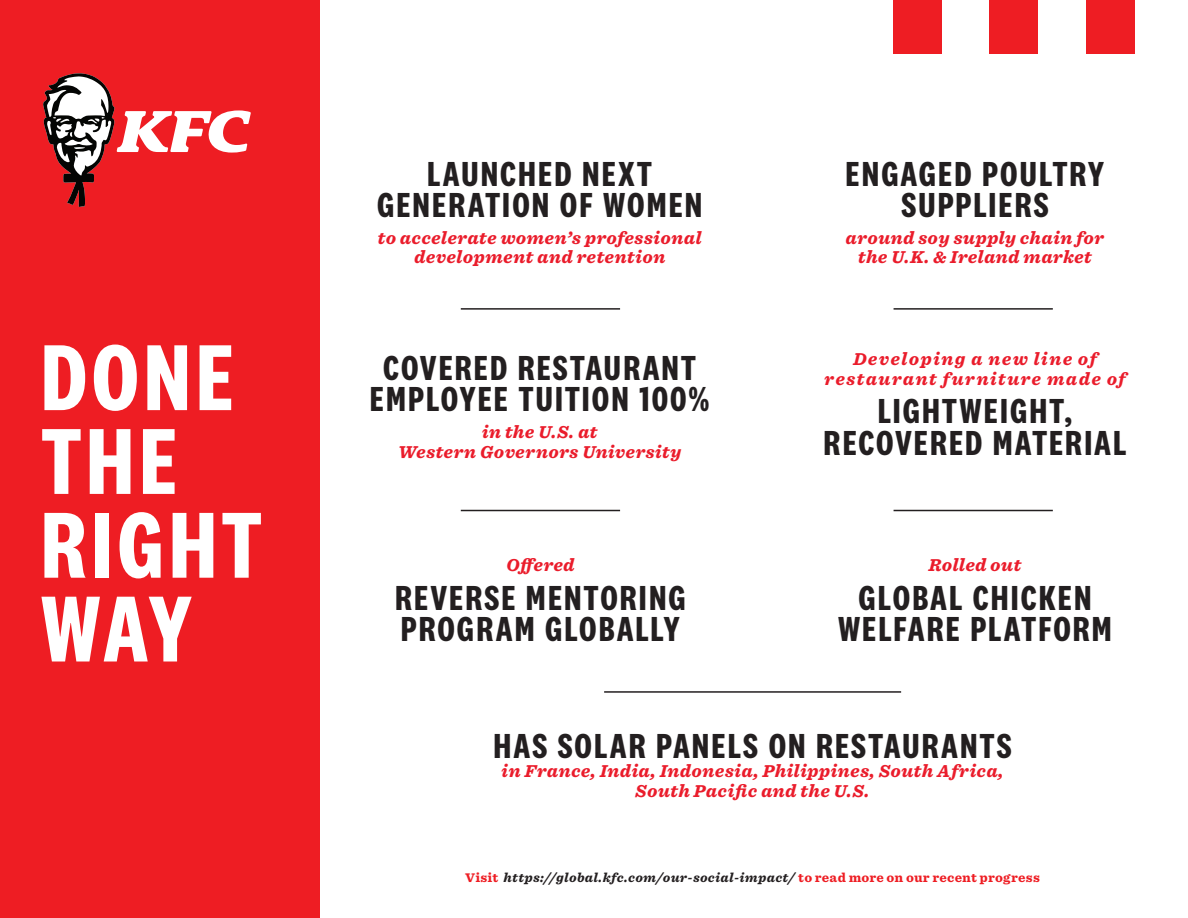
<style>
.page{position:relative;width:1188px;height:918px;background:#fff}
.page>*{position:absolute;margin:0;border:0;box-sizing:border-box;transform-origin:0 0}
.t1{font:700 97.05px/83.8px "National 2 Condensed";letter-spacing:.05em;color:#fff}
.t2{font:700 36px/31.5px "National 2 Condensed";letter-spacing:.06em;color:#231f20;text-align:center}
.t3{font:italic 700 16.5px/19.8px "Sentinel Office";letter-spacing:.01em;color:#ea1c2b;text-align:center}
.t4{font:italic 700 16.5px/19.8px "Sentinel Office";letter-spacing:.065em;color:#ea1c2b;text-align:center}
.t5{font:italic 700 12px "Sentinel Office";letter-spacing:.02em;color:#231f20}
.s1{font-style:normal;color:#ee1d23}
</style>
<div class="page">
<div style="left:0;top:0;width:319px;height:918px;background:#ee1d23"></div>
<svg style="left:43px;top:73px;width:208px;height:134px"></svg>
<div style="left:990px;top:0;width:48px;height:54px;background:#ee1d23"></div>
<div style="left:894px;top:0;width:48px;height:54px;background:#ee1d23"></div>
<div style="left:1086px;top:0;width:48px;height:54px;background:#ee1d23"></div>
<hr style="left:461px;top:308px;width:159px;height:2px;background:#231f20">
<hr style="left:894px;top:308px;width:159px;height:2px;background:#231f20">
<hr style="left:461px;top:510px;width:159px;height:1px;background:#231f20">
<hr style="left:894px;top:510px;width:159px;height:1px;background:#231f20">
<hr style="left:604px;top:691px;width:297px;height:2px;background:#231f20">
<h1 class="t1" style="left:41px;top:335px;width:223px">DONE<br>THE<br>RIGHT<br>WAY</h1>
<h2 class="t2" style="left:377px;top:157px;width:327px">LAUNCHED NEXT<br>GENERATION OF WOMEN</h2>
<p class="t3" style="left:378px;top:227px;width:326px">to accelerate women’s professional development and retention</p>
<h2 class="t2" style="left:370px;top:352px;width:341px">COVERED RESTAURANT<br>EMPLOYEE TUITION 100%</h2>
<p class="t3" style="left:398px;top:421px;width:285px">in the U.S. at<br>Western Governors University</p>
<p class="t3" style="left:506px;top:555px;width:70px">Offered</p>
<h2 class="t2" style="left:395px;top:582px;width:292px;text-align:left">REVERSE MENTORING<br>PROGRAM GLOBALLY</h2>
<h2 class="t2" style="left:846px;top:157px;width:260px">ENGAGED POULTRY<br>SUPPLIERS</h2>
<p class="t3" style="left:846px;top:227px;width:260px">around soy supply chain for the U.K. &amp; Ireland market</p>
<p class="t4" style="left:824px;top:349px;width:303px">Developing a new line of restaurant furniture made of</p>
<h2 class="t2" style="left:824px;top:395px;width:304px">LIGHTWEIGHT,<br>RECOVERED MATERIAL</h2>
<p class="t3" style="left:928px;top:555px;width:95px">Rolled out</p>
<h2 class="t2" style="left:838px;top:582px;width:275px">GLOBAL CHICKEN<br>WELFARE PLATFORM</h2>
<h2 class="t2" style="left:494px;top:730px;width:519px">HAS SOLAR PANELS ON RESTAURANTS</h2>
<p class="t3" style="left:501px;top:761px;width:504px">in France, India, Indonesia, Philippines, South Africa,<br>South Pacific and the U.S.</p>
<p class="t5" style="left:465px;top:867px;width:576px"><span class="s1">Visit</span> https://global.kfc.com/our-social-impact/ <span class="s1">to read more on our recent progress</span></p>
</div>
